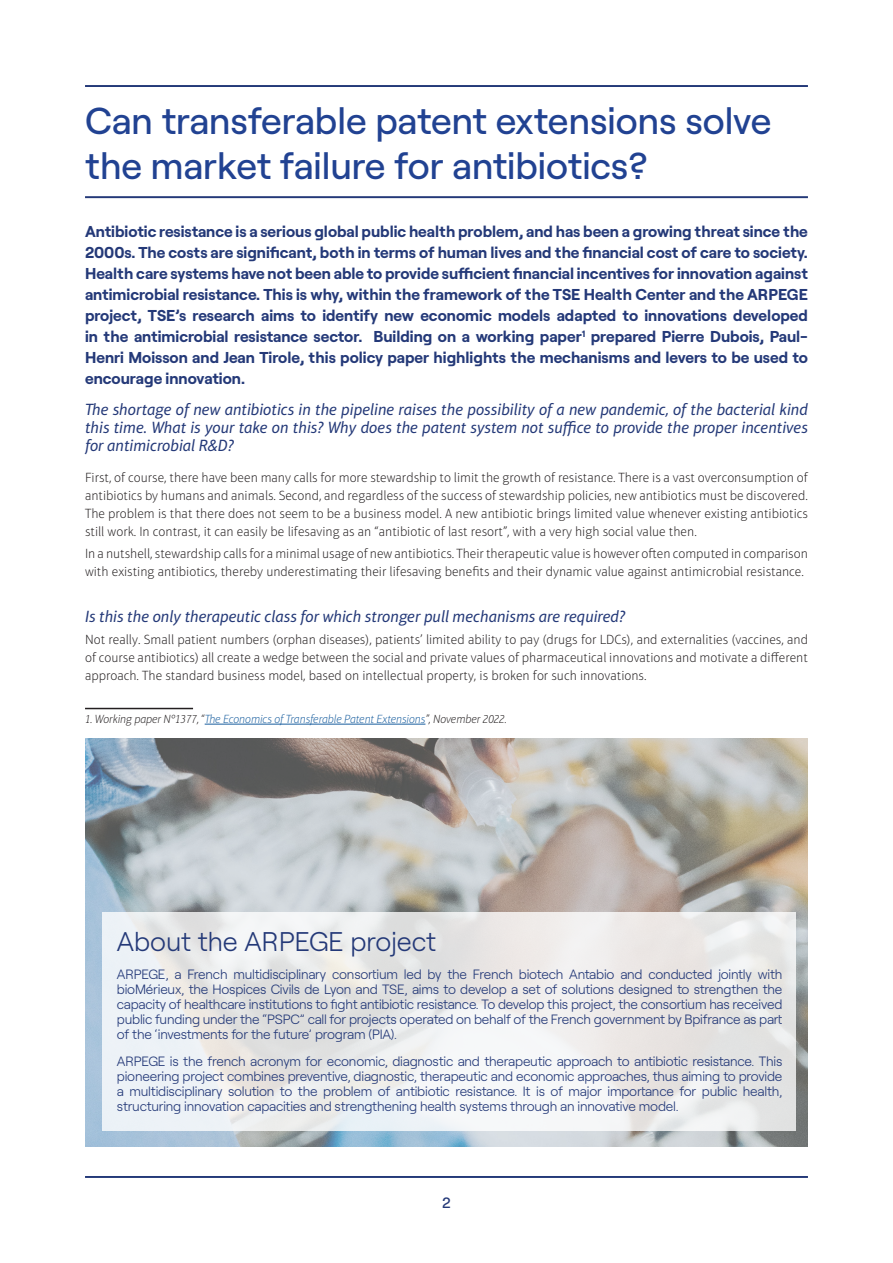
<style>
.page{position:relative;width:893px;height:1263px;background:#fff}
.page>*{position:absolute;margin:0;border:0;box-sizing:border-box;transform-origin:0 0}
.t1{font:500 37.5px/45px "Roobert";color:#214292}
.t2{font:300 27px "Roobert";color:#243978}
.t3{font:italic 16.5px/18px "Aptifer Sans LT Pro";color:#243978;text-align:justify}
.t4{font:700 15.75px/21px "Roobert";color:#243978;text-align:justify}
.t5{font:500 15px "Roobert";color:#243978}
.t6{font:100 13.5px/18px "Aptifer Sans LT Pro";color:#231f20;text-align:justify}
.t7{font:300 13.5px/15px "Roobert";letter-spacing:-.015em;color:#243978;text-align:justify}
.t8{font:italic 100 12px "Aptifer Sans LT Pro";letter-spacing:-.01em;color:#175d9e}
.s1{color:#231f20}
</style>
<div class="page">
<img style="left:85px;top:738px;width:723px;height:409px">
<hr style="left:85px;top:85px;width:723px;height:2px;background:#243978">
<hr style="left:85px;top:1176px;width:723px;height:2px;background:#243978">
<hr style="left:85px;top:196px;width:723px;height:2px;background:#243978">
<svg style="left:102px;top:912px;width:693px;height:219px"></svg>
<hr style="left:85px;top:708px;width:108px;height:1px;background:#231f20">
<hr style="left:205px;top:724px;width:220px;height:1px;background:#175d9e">
<p class="t1" style="left:85px;top:96px;width:688px">Can transferable patent extensions solve the market failure for antibiotics?</p>
<p class="t4" style="left:85px;top:220px;width:724px">Antibiotic resistance is a serious global public health problem, and has been a growing threat since the 2000s. The costs are significant, both in terms of human lives and the financial cost of care to society.<br>Health care systems have not been able to provide sufficient financial incentives for innovation against antimicrobial resistance. This is why, within the framework of the TSE Health Center and the ARPEGE project, TSE’s research aims to identify new economic models adapted to innovations developed in the antimicrobial resistance sector. Building on a working paper<sup>1</sup> prepared Pierre Dubois, Paul-Henri Moisson and Jean Tirole, this policy paper highlights the mechanisms and levers to be used to encourage innovation.</p>
<p class="t3" style="left:85px;top:400px;width:724px">The shortage of new antibiotics in the pipeline raises the possibility of a new pandemic, of the bacterial kind this time. What is your take on this? Why does the patent system not suffice to provide the proper incentives for antimicrobial R&amp;D?</p>
<p class="t6" style="left:85px;top:468px;width:724px">First, of course, there have been many calls for more stewardship to limit the growth of resistance. There is a vast overconsumption of antibiotics by humans and animals. Second, and regardless of the success of stewardship policies, new antibiotics must be discovered.<br>The problem is that there does not seem to be a business model. A new antibiotic brings limited value whenever existing antibiotics still work. In contrast, it can easily be lifesaving as an “antibiotic of last resort”, with a very high social value then.</p>
<p class="t6" style="left:85px;top:544px;width:724px">In a nutshell, stewardship calls for a minimal usage of new antibiotics. Their therapeutic value is however often computed in comparison with existing antibiotics, thereby underestimating their lifesaving benefits and their dynamic value against antimicrobial resistance.</p>
<p class="t3" style="left:85px;top:607px;width:542px">Is this the only therapeutic class for which stronger pull mechanisms are required?</p>
<p class="t6" style="left:85px;top:631px;width:724px">Not really. Small patient numbers (orphan diseases), patients’ limited ability to pay (drugs for LDCs), and externalities (vaccines, and of course antibiotics) all create a wedge between the social and private values of pharmaceutical innovations and motivate a different approach. The standard business model, based on intellectual property, is broken for such innovations.</p>
<p class="t8" style="left:85px;top:712px;width:423px"><span class="s1">1. Working paper N°1377, “</span>The Economics of Transferable Patent Extensions<span class="s1">”, November 2022.</span></p>
<p class="t2" style="left:117px;top:921px;width:321px">About the ARPEGE project</p>
<p class="t7" style="left:117px;top:965px;width:667px">ARPEGE, a French multidisciplinary consortium led by the French biotech Antabio and conducted jointly with bioMérieux, the Hospices Civils de Lyon and TSE, aims to develop a set of solutions designed to strengthen the capacity of healthcare institutions to fight antibiotic resistance. To develop this project, the consortium has received public funding under the “PSPC” call for projects operated on behalf of the French government by Bpifrance as part of the ‘investments for the future’ program (PIA).</p>
<p class="t7" style="left:117px;top:1053px;width:667px">ARPEGE is the french acronym for economic, diagnostic and therapeutic approach to antibiotic resistance. This pioneering project combines preventive, diagnostic, therapeutic and economic approaches, thus aiming to provide a multidisciplinary solution to the problem of antibiotic resistance. It is of major importance for public health, structuring innovation capacities and strengthening health systems through an innovative model.</p>
<p class="t5" style="left:442px;top:1192px;width:10px">2</p>
</div>
